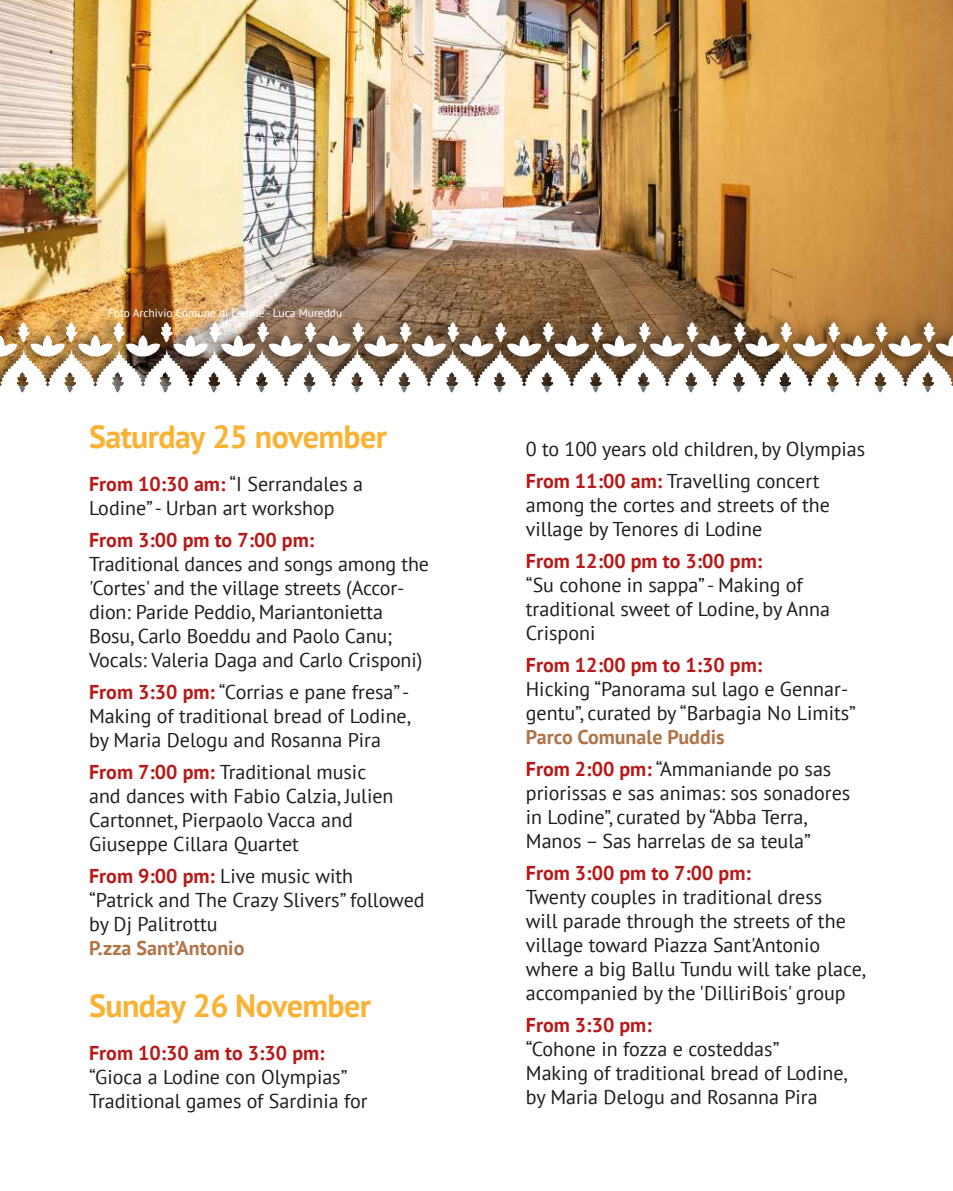
<style>
.page{position:relative;width:953px;height:1191px;background:#fff}
.page>*{position:absolute;margin:0;border:0;box-sizing:border-box;transform-origin:0 0}
.t1{font:700 32px "PT Sans";letter-spacing:-.02em;color:#f9b234}
.t2{font:20px/24px "PT Sans";color:#1d1d1b}
.t3{font:700 20px "PT Sans";color:#b81918}
.t4{font:700 20px/32px "PT Sans";color:#af7447}
.t5{font:11.6px "PT Sans";color:#fff}
.s1{font-weight:700;color:#b81918}
.s2{color:#b81918}
.s3{font-weight:400;color:#1d1d1b}
</style>
<div class="page">
<img style="left:0;top:0;width:952px;height:305px">
<img style="left:0;top:305px;width:952px;height:17px">
<img style="left:0;top:322px;width:952px;height:71px">
<p class="t5" style="left:108px;top:306px;width:236px">Foto Archivio Comune di Lodine - Luca Mureddu</p>
<h1 class="t1" style="left:89px;top:415px;width:299px">Saturday 25 november</h1>
<p class="t2" style="left:89px;top:471px;width:275px"><span class="s1">From 10:30 am:</span> “I Serrandales a<br>Lodine” - Urban art workshop</p>
<p class="t3" style="left:89px;top:526px;width:226px">From 3:00 pm to 7:00 pm:</p>
<p class="t2" style="left:89px;top:551px;width:341px">Traditional dances and songs among the 'Cortes' and the village streets (Accor&shy;dion: Paride Peddio, Mariantonietta Bosu, Carlo Boeddu and Paolo Canu; Vocals: Valeria Daga and Carlo Crisponi)</p>
<p class="t2" style="left:89px;top:679px;width:323px;text-align:justify"><span class="s1">From 3:30 pm:</span> “Corrias e pane fresa” - Making of traditional bread of Lodine, by Maria Delogu and Rosanna Pira</p>
<p class="t2" style="left:89px;top:759px;width:306px"><span class="s1">From 7:00 pm:</span> Traditional music and dances with Fabio Calzia, Julien<br>Cartonnet, Pierpaolo Vacca and<br>Giuseppe Cillara Quartet</p>
<p class="t2" style="left:89px;top:863px;width:337px"><span class="s1">From 9:00 pm:</span> Live music with<br>“Patrick and The Crazy Slivers” followed by Dj Palitrottu</p>
<p class="t4" style="left:89px;top:931px;width:157px">P.zza Sant’Antonio</p>
<h1 class="t1" style="left:89px;top:984px;width:283px">Sunday 26 November</h1>
<p class="t3" style="left:89px;top:1039px;width:237px">From 10:30 am to 3:30 pm:</p>
<p class="t2" style="left:89px;top:1064px;width:280px">“Gioca a Lodine con Olympias”<br>Traditional games of Sardinia for</p>
<p class="t2" style="left:526px;top:432px;width:341px;line-height:32px">0 to 100 years old children, by Olympias<br><span class="s1">From 11:00 am:</span> Travelling concert</p>
<p class="t2" style="left:526px;top:492px;width:305px">among the cortes and streets of the village by Tenores di Lodine</p>
<p class="t3" style="left:526px;top:547px;width:238px">From 12:00 pm to 3:00 pm:</p>
<p class="t2" style="left:526px;top:572px;width:305px">“Su cohone in sappa” - Making of traditional sweet of Lodine, by Anna<br>Crisponi</p>
<p class="t3" style="left:526px;top:651px;width:238px">From 12:00 pm to 1:30 pm:</p>
<p class="t2" style="left:526px;top:676px;width:332px">Hicking “Panorama sul lago e Gennar&shy;gentu”, curated by “Barbagia No Limits”</p>
<p class="t4" style="left:526px;top:720px;width:307px">Parco Comunale Puddis<br><span class="s2">From 2:00 pm:</span> <span class="s3">“Ammaniande po sas</span></p>
<p class="t2" style="left:526px;top:780px;width:326px">priorissas e sas animas: sos sonadores in Lodine”, curated by “Abba Terra,<br>Manos – Sas harrelas de sa teula”</p>
<p class="t3" style="left:526px;top:859px;width:226px">From 3:00 pm to 7:00 pm:</p>
<p class="t2" style="left:526px;top:884px;width:341px">Twenty couples in traditional dress<br>will parade through the streets of the village toward Piazza Sant'Antonio where a big Ballu Tundu will take place, accompanied by the 'DilliriBois' group</p>
<p class="t3" style="left:526px;top:1011px;width:127px">From 3:30 pm:</p>
<p class="t2" style="left:526px;top:1036px;width:323px">“Cohone in fozza e costeddas”<br>Making of traditional bread of Lodine, by Maria Delogu and Rosanna Pira</p>
</div>
